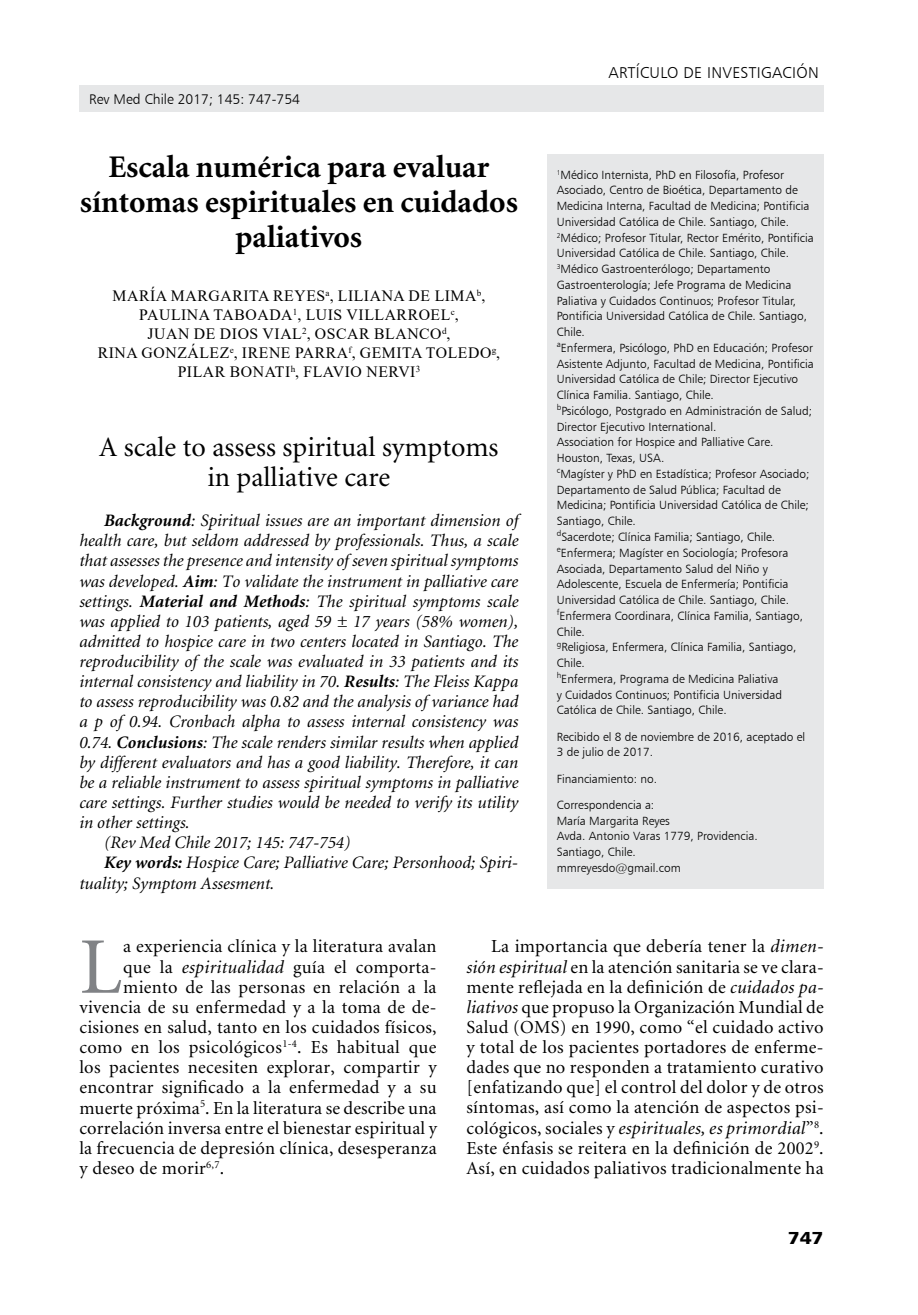
<style>
.page{position:relative;width:918px;height:1315px;background:#fff}
.page>*{position:absolute;margin:0;border:0;box-sizing:border-box;transform-origin:0 0}
.t1{font:80.33px "Minion";color:#808285}
.t2{font:700 31.5px/35px "Minion";color:#000;text-align:center}
.t3{font:28px/29.8px "Minion";color:#000;text-align:center}
.t4{font:18.38px/20.1px "Minion";letter-spacing:.015em;color:#000;text-align:justify}
.t5{font:italic 17.5px "Minion";color:#000}
.t6{font:17.5px "Humanist 777 BT Black B";color:#000;scale:1.1 1}
.t7{font:15.75px/18.9px "Times New Roman";letter-spacing:.035em;color:#000;text-align:center}
.t8{font:15.75px "Humanist 777 BT Light B";letter-spacing:.02em;color:#000}
.t9{font:14px "Humanist 777 BT Light B";color:#000}
.t10{font:11.9px/15.8px "Humanist 777 BT Light B";color:#000}
.s1{font-weight:700}
.s2{font-style:italic}
</style>
<div class="page">
<div style="left:79px;top:85px;width:744px;height:26px;background:#e6e7e8"></div>
<div style="left:547px;top:154px;width:276px;height:734px;background:#e6e7e8"></div>
<p class="t9" style="left:89px;top:90px;width:212px">Rev Med Chile 2017; 145: 747-754</p>
<h2 class="t2" style="left:80px;top:151px;width:439px">Escala numérica para evaluar síntomas espirituales en cuidados paliativos</h2>
<h3 class="t7" style="left:98px;top:286px;width:404px">MARÍA MARGARITA REYES<sup>A</sup>, LILIANA DE LIMA<sup>B</sup>, PAULINA TABOADA<sup>1</sup>, LUIS VILLARROEL<sup>C</sup>,<br>JUAN DE DIOS VIAL<sup>2</sup>, OSCAR BLANCO<sup>D</sup>,<br>RINA GONZÁLEZ<sup>E</sup>, IRENE PARRA<sup>F</sup>, GEMITA TOLEDO<sup>G</sup>, PILAR BONATI<sup>H</sup>, FLAVIO NERVI<sup>3</sup></h3>
<h3 class="t3" style="left:99px;top:433px;width:401px">A scale to assess spiritual symptoms in palliative care</h3>
<h3 class="t5" style="left:104px;top:512px;width:416px"><span class="s1">Background</span>: Spiritual issues are an important dimension of</h3>
<h3 class="t5" style="left:79px;top:532px;width:440px">health care, but seldom addressed by professionals. Thus, a scale</h3>
<h3 class="t5" style="left:79px;top:552px;width:440px">that assesses the presence and intensity of seven spiritual symptoms</h3>
<h3 class="t5" style="left:79px;top:572px;width:440px">was developed. <span class="s1">Aim</span>: To validate the instrument in palliative care</h3>
<h3 class="t5" style="left:79px;top:592px;width:440px">settings. <span class="s1">Material and Methods</span>: The spiritual symptoms scale</h3>
<h3 class="t5" style="left:79px;top:612px;width:440px">was applied to 103 patients, aged 59 ± 17 years (58% women),</h3>
<h3 class="t5" style="left:79px;top:633px;width:440px">admitted to hospice care in two centers located in Santiago. The</h3>
<h3 class="t5" style="left:79px;top:653px;width:440px">reproducibility of the scale was evaluated in 33 patients and its</h3>
<h3 class="t5" style="left:79px;top:673px;width:440px">internal consistency and liability in 70. <span class="s1">Results</span>: The Fleiss Kappa</h3>
<h3 class="t5" style="left:79px;top:693px;width:440px">to assess reproducibility was 0.82 and the analysis of variance had</h3>
<h3 class="t5" style="left:79px;top:713px;width:440px">a p of 0.94. Cronbach alpha to assess internal consistency was</h3>
<h3 class="t5" style="left:79px;top:733px;width:440px">0.74. <span class="s1">Conclusions</span>: The scale renders similar results when applied</h3>
<h3 class="t5" style="left:79px;top:753px;width:440px">by different evaluators and has a good liability. Therefore, it can</h3>
<h3 class="t5" style="left:79px;top:773px;width:440px">be a reliable instrument to assess spiritual symptoms in palliative</h3>
<h3 class="t5" style="left:79px;top:794px;width:440px">care settings. Further studies would be needed to verify its utility</h3>
<h3 class="t5" style="left:79px;top:814px;width:112px">in other settings.</h3>
<h3 class="t5" style="left:104px;top:834px;width:248px">(Rev Med Chile 2017; 145: 747-754)</h3>
<h3 class="t5" style="left:104px;top:854px;width:416px"><span class="s1">Key words:</span> Hospice Care; Palliative Care; Personhood; Spiri-</h3>
<h3 class="t5" style="left:79px;top:874px;width:196px">tuality; Symptom Assesment.</h3>
<h3 class="t8" style="left:608px;top:63px;width:212px">ARTÍCULO DE INVESTIGACIÓN</h3>
<p class="t10" style="left:557px;top:166px;width:259px"><sup>1</sup>Médico Internista, PhD en Filosofía, Profesor Asociado, Centro de Bioética, Departamento de Medicina Interna, Facultad de Medicina; Pontificia Universidad Católica de Chile. Santiago, Chile.<br><sup>2</sup>Médico; Profesor Titular, Rector Emérito, Pontificia Universidad Católica de Chile. Santiago, Chile.<br><sup>3</sup>Médico Gastroenterólogo; Departamento Gastroenterología; Jefe Programa de Medicina Paliativa y Cuidados Continuos; Profesor Titular, Pontificia Universidad Católica de Chile. Santiago, Chile.<br><sup>a</sup>Enfermera, Psicólogo, PhD en Educación; Profesor Asistente Adjunto, Facultad de Medicina, Pontificia Universidad Católica de Chile; Director Ejecutivo Clínica Familia. Santiago, Chile.<br><sup>b</sup>Psicólogo, Postgrado en Administración de Salud; Director Ejecutivo International.<br>Association for Hospice and Palliative Care.<br>Houston, Texas, USA.<br><sup>c</sup>Magíster y PhD en Estadística; Profesor Asociado; Departamento de Salud Pública; Facultad de Medicina; Pontificia Universidad Católica de Chile; Santiago, Chile.<br><sup>d</sup>Sacerdote; Clínica Familia; Santiago, Chile. <sup>e</sup>Enfermera; Magíster en Sociología; Profesora Asociada, Departamento Salud del Niño y Adolescente, Escuela de Enfermería; Pontificia Universidad Católica de Chile. Santiago, Chile. <sup>f</sup>Enfermera Coordinara, Clínica Familia, Santiago, Chile.<br><sup>g</sup>Religiosa, Enfermera, Clínica Familia, Santiago, Chile.<br><sup>h</sup>Enfermera, Programa de Medicina Paliativa<br>y Cuidados Continuos; Pontificia Universidad Católica de Chile. Santiago, Chile.</p>
<p class="t10" style="left:557px;top:728px;width:250px">Recibido el 8 de noviembre de 2016, aceptado el<br>3 de julio de 2017.</p>
<p class="t10" style="left:557px;top:770px;width:102px">Financiamiento: no.</p>
<p class="t10" style="left:557px;top:796px;width:203px">Correspondencia a:<br>María Margarita Reyes<br>Avda. Antonio Varas 1779, Providencia.<br>Santiago, Chile. mmreyesdo@gmail.com</p>
<h1 class="t1" style="left:79px;top:927px;width:44px">L</h1>
<h3 class="t4" style="left:123px;top:937px;width:315px">a experiencia clínica y la literatura avalan</h3>
<h3 class="t4" style="left:123px;top:957px;width:315px">que la <span class="s2">espiritualidad</span> guía el comporta-</h3>
<h3 class="t4" style="left:123px;top:977px;width:315px">miento de las personas en relación a la</h3>
<h3 class="t4" style="left:79px;top:997px;width:359px">vivencia de su enfermedad y a la toma de de-</h3>
<h3 class="t4" style="left:79px;top:1017px;width:359px">cisiones en salud, tanto en los cuidados físicos,</h3>
<h3 class="t4" style="left:79px;top:1038px;width:359px">como en los psicológicos<sup>1-4</sup>. Es habitual que</h3>
<h3 class="t4" style="left:79px;top:1058px;width:359px">los pacientes necesiten explorar, compartir y</h3>
<h3 class="t4" style="left:79px;top:1078px;width:359px">encontrar significado a la enfermedad y a su</h3>
<h3 class="t4" style="left:79px;top:1098px;width:359px">muerte próxima<sup>5</sup>. En la literatura se describe una</h3>
<h3 class="t4" style="left:79px;top:1118px;width:359px">correlación inversa entre el bienestar espiritual y</h3>
<h3 class="t4" style="left:79px;top:1138px;width:359px">la frecuencia de depresión clínica, desesperanza</h3>
<h3 class="t4" style="left:79px;top:1158px;width:146px">y deseo de morir<sup>6,7</sup>.</h3>
<p class="t4" style="left:466px;top:937px;width:359px;text-indent:25px">La importancia que debería tener la <span class="s2">dimen&shy;sión espiritual</span> en la atención sanitaria se ve clara&shy;mente reflejada en la definición de <span class="s2">cuidados pa&shy;liativos</span> que propuso la Organización Mundial de Salud (OMS) en 1990, como “el cuidado activo y total de los pacientes portadores de enferme&shy;dades que no responden a tratamiento curativo [enfatizando que] el control del dolor y de otros síntomas, así como la atención de aspectos psi&shy;cológicos, sociales y <span class="s2">espirituales, es primordial</span>”<sup>8</sup>.<br>Este énfasis se reitera en la definición de 2002<sup>9</sup>.<br>Así, en cuidados paliativos tradicionalmente ha</p>
<h3 class="t6" style="left:788px;top:1226px;width:34px">747</h3>
</div>
